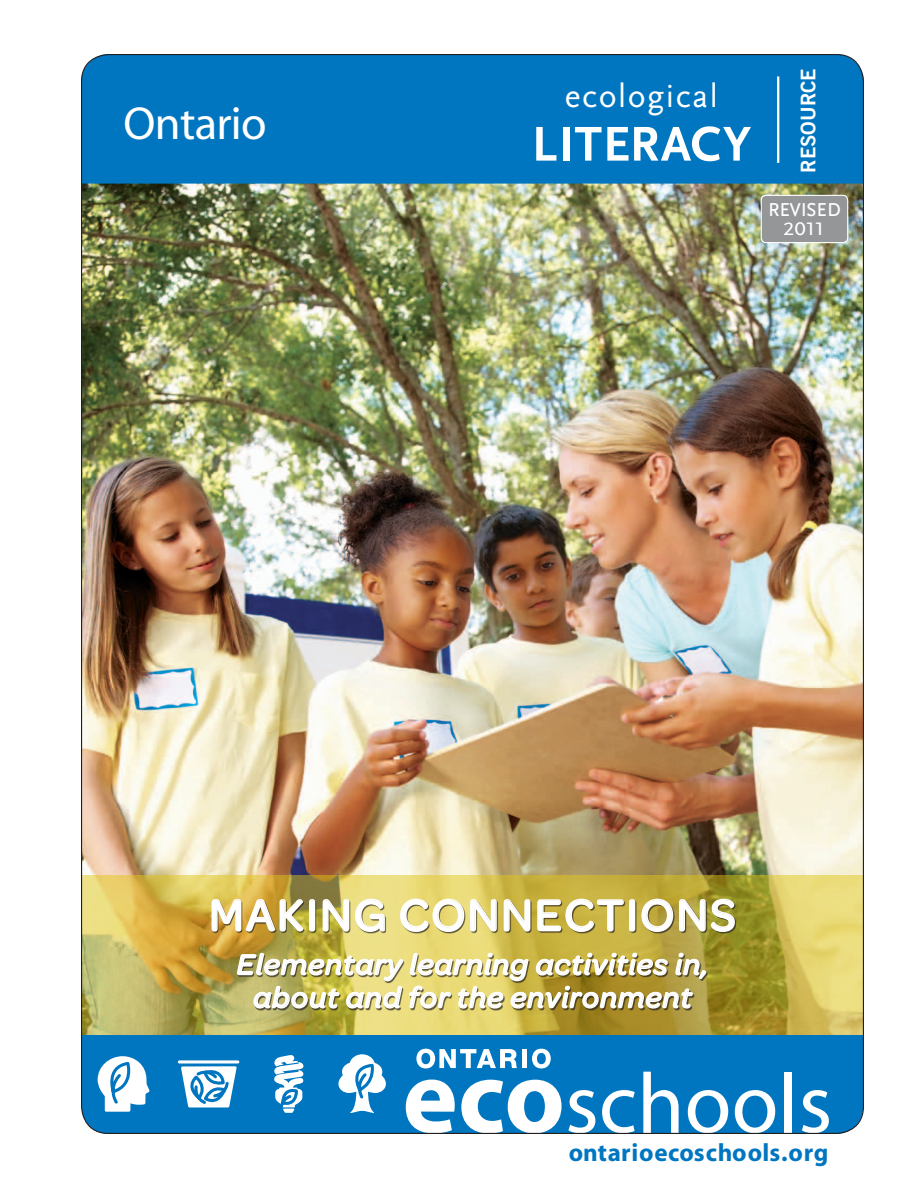
<style>
.page{position:relative;width:918px;height:1188px;background:#fff}
.page>*{position:absolute;margin:0;border:0;box-sizing:border-box;transform-origin:0 0}
.t1{font:700 51px "Scala Sans LF";letter-spacing:.015em;color:#fff}
.t2{font:500 47.25px "Omnes";letter-spacing:.045em;color:#fff}
.t3{font:46.5px "Myriad";letter-spacing:-.015em;color:#fff}
.t4{font:33.75px "Scala Sans";letter-spacing:.045em;color:#fff}
.t5{font:italic 500 30.3px/33px "Omnes";letter-spacing:.04em;color:#fff;text-align:center}
.t6{font:27px "Scala Sans LF Caps";letter-spacing:-.05em;color:#fff;scale:.9 1}
.t7{font:700 25.05px "Myriad";letter-spacing:.025em;color:#0076c0}
.t8{font:20.25px "Trade Gothic Bold Two";color:#fff}
.t9{font:18.9px "Scala Sans LF Caps";color:#fff;scale:1.2 1}
</style>
<div class="page">
<img style="left:83px;top:184px;width:779px;height:691px">
<div style="left:81px;top:54px;width:783px;height:130px;background:#0076c0"></div>
<hr style="left:777px;top:76px;width:2px;height:87px;background:#fff">
<div style="left:82px;top:1035px;width:781px;height:99px;background:#0076c0"></div>
<svg style="left:406px;top:1080px;width:49px;height:52px"></svg>
<svg style="left:461px;top:1080px;width:101px;height:52px"></svg>
<svg style="left:568px;top:1090px;width:27px;height:42px"></svg>
<svg style="left:602px;top:1090px;width:33px;height:42px"></svg>
<svg style="left:643px;top:1072px;width:36px;height:60px"></svg>
<svg style="left:688px;top:1090px;width:40px;height:42px"></svg>
<svg style="left:735px;top:1090px;width:40px;height:42px"></svg>
<div style="left:785px;top:1072px;width:7px;height:62px;background:#fff"></div>
<svg style="left:802px;top:1090px;width:27px;height:42px"></svg>
<svg style="left:416px;top:1049px;width:101px;height:19px"></svg>
<div style="left:522px;top:1049px;width:5px;height:19px;background:#fff"></div>
<svg style="left:532px;top:1049px;width:19px;height:19px"></svg>
<svg style="left:181px;top:1066px;width:56px;height:65px"></svg>
<svg style="left:178px;top:1060px;width:61px;height:4px"></svg>
<svg style="left:98px;top:1056px;width:52px;height:56px"></svg>
<svg style="left:274px;top:1055px;width:30px;height:58px"></svg>
<svg style="left:338px;top:1054px;width:48px;height:59px"></svg>
<div style="left:761px;top:195px;width:87px;height:48px;background:#949698;border-radius:5px"></div>
<div style="left:761px;top:195px;width:87px;height:48px;border:1px solid #fff;border-radius:5px"></div>
<svg style="left:83px;top:875px;width:779px;height:160px;background:#c8b554"></svg>
<div style="left:213px;top:900px;width:523px;height:110px;background:#231f20;opacity:.7"></div>
<img style="left:211px;top:898px;width:93px;height:34px">
<div style="left:309px;top:899px;width:6px;height:33px;border:2px solid #fff;border-radius:2px"></div>
<svg style="left:322px;top:898px;width:64px;height:35px;background:#bbb380"></svg>
<svg style="left:399px;top:898px;width:132px;height:35px;background:#c3b87b"></svg>
<svg style="left:537px;top:898px;width:88px;height:35px;background:#b5a761"></svg>
<div style="left:629px;top:899px;width:6px;height:33px;border:2px solid #fff;border-radius:2px"></div>
<svg style="left:641px;top:898px;width:95px;height:35px;background:#a49a60"></svg>
<img style="left:236px;top:942px;width:471px;height:80px">
<h3 class="t3" style="left:124px;top:100px;width:145px">Ontario</h3>
<p class="t4" style="left:565px;top:77px;width:155px">ecological</p>
<h1 class="t1" style="left:532px;top:117px;width:221px">LITERACY</h1>
<p class="t8" style="left:796px;top:173px;width:106px;rotate:-90deg">resource</p>
<p class="t6" style="left:767px;top:192px;width:83px">revised</p>
<p class="t9" style="left:783px;top:219px;width:37px">2011</p>
<h2 class="t2" style="left:209px;top:888px;width:528px">MAKING CONNECTIONS</h2>
<p class="t5" style="left:237px;top:948px;width:473px">Elementary learning activities in, about and for the environment</p>
<p class="t7" style="left:569px;top:1139px;width:261px">ontarioecoschools.org</p>
</div>
